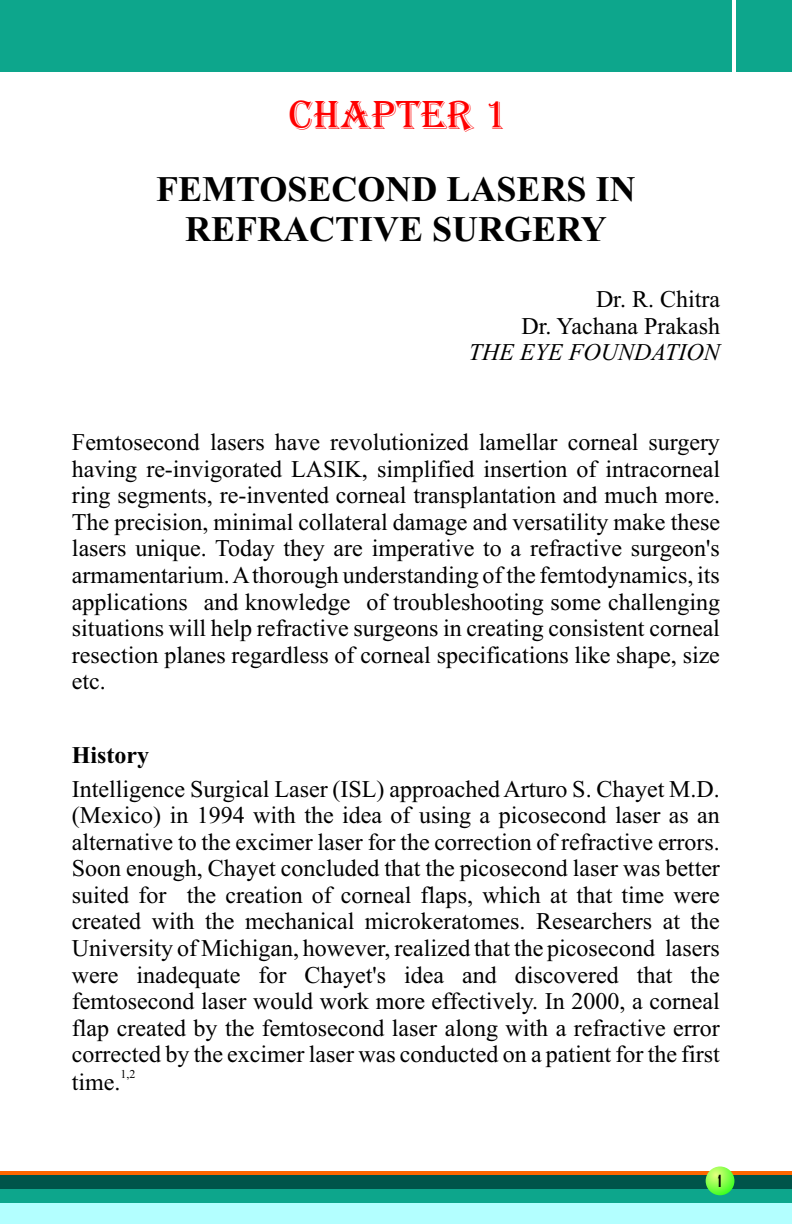
<style>
.page{position:relative;width:792px;height:1224px;background:#fff}
.page>*{position:absolute;margin:0;border:0;box-sizing:border-box;transform-origin:0 0}
.t1{font:42px "Algerian";color:#f00}
.t2{font:700 36px/39.8px "Times New Roman";color:#000;text-align:center}
.t3{font:24px/26.6px "Times New Roman";color:#000;text-align:justify}
.t4{font:italic 24px "Times New Roman";color:#000}
.t5{font:700 24px "Times New Roman";color:#000}
.t6{font:700 16px "Agency FB";color:#000}
.t7{font:12px "Times New Roman";color:#000}
</style>
<div class="page">
<div style="left:0;top:0;width:792px;height:72px;background:#0da68c"></div>
<hr style="left:732px;top:0;width:3px;height:72px;background:#fff">
<div style="left:0;top:1189px;width:792px;height:14px;background:#0da68c"></div>
<div style="left:0;top:1203px;width:792px;height:21px;background:#b3ffff"></div>
<hr style="left:0;top:1171px;width:792px;height:4px;background:#f60">
<div style="left:0;top:1175px;width:792px;height:14px;background:#00544a"></div>
<svg style="left:706px;top:1166px;width:28px;height:29px"></svg>
<h1 class="t1" style="left:289px;top:92px;width:222px">CHAPTER 1</h1>
<h2 class="t2" style="left:156px;top:172px;width:481px">FEMTOSECOND LASERS IN<br>REFRACTIVE SURGERY</h2>
<p class="t3" style="left:521px;top:288px;width:200px;text-align:right">Dr. R. Chitra<br>Dr. Yachana Prakash</p>
<p class="t4" style="left:469px;top:344px;width:253px">THE EYE FOUNDATION</p>
<p class="t3" style="left:72px;top:431px;width:650px">Femtosecond lasers have revolutionized lamellar corneal surgery having re-invigorated LASIK, simplified insertion of intracorneal ring segments, re-invented corneal transplantation and much more.<br>The precision, minimal collateral damage and versatility make these lasers unique. Today they are imperative to a refractive surgeon's armamentarium. Athorough understanding of the femtodynamics, its applications and knowledge of troubleshooting some challenging situations will help refractive surgeons in creating consistent corneal resection planes regardless of corneal specifications like shape, size etc.</p>
<p class="t5" style="left:72px;top:746px;width:79px">History</p>
<p class="t3" style="left:72px;top:778px;width:650px">Intelligence Surgical Laser (ISL) approached Arturo S. Chayet M.D. (Mexico) in 1994 with the idea of using a picosecond laser as an alternative to the excimer laser for the correction of refractive errors.<br>Soon enough, Chayet concluded that the picosecond laser was better suited for the creation of corneal flaps, which at that time were created with the mechanical microkeratomes. Researchers at the University of Michigan, however, realized that the picosecond lasers were inadequate for Chayet's idea and discovered that the femtosecond laser would work more effectively. In 2000, a corneal flap created by the femtosecond laser along with a refractive error corrected by the excimer laser was conducted on a patient for the first</p>
<p class="t7" style="left:121px;top:1070px;width:16px">1,2</p>
<p class="t3" style="left:72px;top:1071px;width:50px">time.</p>
<p class="t6" style="left:718px;top:1175px;width:5px">1</p>
</div>
